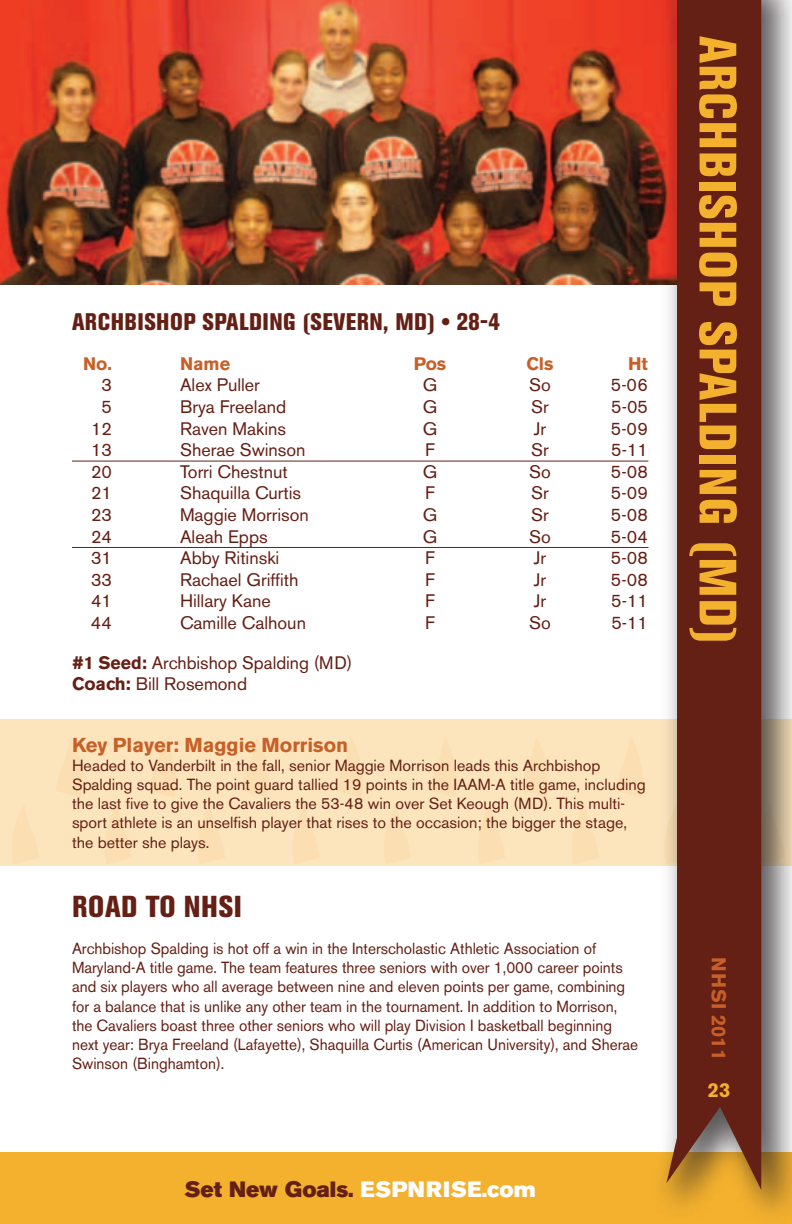
<style>
.page{position:relative;width:792px;height:1224px;background:#fff}
.page>*{position:absolute;margin:0;border:0;box-sizing:border-box;transform-origin:0 0}
.t1{font:800 condensed 52px "Akzidenz Grotesk BE";color:#f4b12e}
.t2{font:800 condensed 30px "Akzidenz Grotesk BE";letter-spacing:.02em;color:#652015}
.t3{font:800 condensed 23.8px "Akzidenz Grotesk BE";letter-spacing:.02em;color:#652015}
.t4{font:22px "Akzidenz Grotesk BE Super";color:#652015}
.t5{font:700 20px "Akzidenz Grotesk BE";color:#c75f28}
.t6{font:700 20px "Akzidenz Grotesk BE";letter-spacing:.02em;color:#c75f28}
.t7{font:700 20px "Akzidenz Grotesk BE";color:#f4b12e}
.t8{font:18px/21.6px "Akzidenz Grotesk BE";color:#652015}
.t9{font:700 18px "Akzidenz Grotesk BE";color:#c75f28}
.t10{font:16px/19.2px "Akzidenz Grotesk BE";color:#652015;scale:.96 1}
.t11{font:16px/19.2px "Akzidenz Grotesk BE";color:#652015}
.s1{font-weight:700}
.s2{color:#fff}
</style>
<div class="page">
<div style="left:0;top:1152px;width:792px;height:72px;background:#f4b12e"></div>
<img style="left:0;top:0;width:647px;height:284px">
<div style="left:0;top:719px;width:792px;height:147px;background:#fce5bd"></div>
<svg style="left:478px;top:806px;width:27px;height:58px"></svg>
<svg style="left:384px;top:806px;width:27px;height:58px"></svg>
<svg style="left:293px;top:805px;width:26px;height:59px"></svg>
<svg style="left:198px;top:806px;width:27px;height:58px"></svg>
<svg style="left:105px;top:805px;width:26px;height:59px"></svg>
<svg style="left:12px;top:806px;width:27px;height:58px"></svg>
<svg style="left:572px;top:806px;width:27px;height:58px"></svg>
<svg style="left:336px;top:739px;width:27px;height:58px"></svg>
<svg style="left:430px;top:739px;width:27px;height:58px"></svg>
<svg style="left:522px;top:738px;width:26px;height:59px"></svg>
<svg style="left:616px;top:739px;width:27px;height:58px"></svg>
<svg style="left:242px;top:739px;width:27px;height:58px"></svg>
<svg style="left:150px;top:738px;width:26px;height:59px"></svg>
<svg style="left:56px;top:739px;width:27px;height:58px"></svg>
<hr style="left:72px;top:461px;width:576px;height:1px;background:#652015">
<hr style="left:72px;top:547px;width:576px;height:1px;background:#652015">
<div style="left:647px;top:0;width:145px;height:1224px;background:#231f20;opacity:.75"></div>
<svg style="left:666px;top:0;width:95px;height:1190px;background:#763528"></svg>
<h3 class="t3" style="left:72px;top:308px;width:429px">ARCHBISHOP SPALDING (SEVERN, MD) • 28-4</h3>
<p class="t9" style="left:83px;top:353px;width:28px">No.</p>
<p class="t9" style="left:180px;top:353px;width:52px">Name</p>
<p class="t9" style="left:414px;top:353px;width:34px">Pos</p>
<p class="t9" style="left:526px;top:353px;width:29px">Cls</p>
<p class="t9" style="left:628px;top:353px;width:21px">Ht</p>
<p class="t8" style="left:102px;top:374px;width:12px">3</p>
<p class="t8" style="left:180px;top:374px;width:81px">Alex Puller</p>
<p class="t8" style="left:423px;top:374px;width:16px">G</p>
<p class="t8" style="left:529px;top:374px;width:23px">So</p>
<p class="t8" style="left:611px;top:374px;width:39px">5-06</p>
<p class="t8" style="left:102px;top:396px;width:12px">5</p>
<p class="t8" style="left:180px;top:396px;width:108px">Brya Freeland</p>
<p class="t8" style="left:423px;top:396px;width:16px">G</p>
<p class="t8" style="left:531px;top:396px;width:19px">Sr</p>
<p class="t8" style="left:611px;top:396px;width:38px">5-05</p>
<p class="t8" style="left:91px;top:418px;width:22px">12</p>
<p class="t8" style="left:180px;top:418px;width:108px">Raven Makins</p>
<p class="t8" style="left:423px;top:418px;width:16px">G</p>
<p class="t8" style="left:534px;top:418px;width:14px">Jr</p>
<p class="t8" style="left:611px;top:418px;width:39px">5-09</p>
<p class="t8" style="left:91px;top:439px;width:22px">13</p>
<p class="t8" style="left:180px;top:439px;width:127px">Sherae Swinson</p>
<p class="t8" style="left:425px;top:439px;width:11px">F</p>
<p class="t8" style="left:531px;top:439px;width:19px">Sr</p>
<p class="t8" style="left:611px;top:439px;width:38px">5-11</p>
<p class="t8" style="left:91px;top:461px;width:22px">20</p>
<p class="t8" style="left:180px;top:461px;width:109px">Torri Chestnut</p>
<p class="t8" style="left:423px;top:461px;width:16px">G</p>
<p class="t8" style="left:529px;top:461px;width:23px">So</p>
<p class="t8" style="left:611px;top:461px;width:39px">5-08</p>
<p class="t8" style="left:91px;top:482px;width:22px">21</p>
<p class="t8" style="left:180px;top:482px;width:123px">Shaquilla Curtis</p>
<p class="t8" style="left:425px;top:482px;width:11px">F</p>
<p class="t8" style="left:531px;top:482px;width:19px">Sr</p>
<p class="t8" style="left:611px;top:482px;width:39px">5-09</p>
<p class="t8" style="left:91px;top:504px;width:22px">23</p>
<p class="t8" style="left:180px;top:504px;width:130px">Maggie Morrison</p>
<p class="t8" style="left:423px;top:504px;width:16px">G</p>
<p class="t8" style="left:531px;top:504px;width:19px">Sr</p>
<p class="t8" style="left:611px;top:504px;width:39px">5-08</p>
<p class="t8" style="left:91px;top:526px;width:22px">24</p>
<p class="t8" style="left:180px;top:526px;width:89px">Aleah Epps</p>
<p class="t8" style="left:423px;top:526px;width:16px">G</p>
<p class="t8" style="left:529px;top:526px;width:23px">So</p>
<p class="t8" style="left:611px;top:526px;width:39px">5-04</p>
<p class="t8" style="left:91px;top:547px;width:22px">31</p>
<p class="t8" style="left:180px;top:547px;width:101px">Abby Ritinski</p>
<p class="t8" style="left:425px;top:547px;width:11px">F</p>
<p class="t8" style="left:534px;top:547px;width:14px">Jr</p>
<p class="t8" style="left:611px;top:547px;width:39px">5-08</p>
<p class="t8" style="left:91px;top:569px;width:22px">33</p>
<p class="t8" style="left:180px;top:569px;width:120px">Rachael Griffith</p>
<p class="t8" style="left:425px;top:569px;width:11px">F</p>
<p class="t8" style="left:534px;top:569px;width:14px">Jr</p>
<p class="t8" style="left:611px;top:569px;width:39px">5-08</p>
<p class="t8" style="left:91px;top:590px;width:22px">41</p>
<p class="t8" style="left:180px;top:590px;width:92px">Hillary Kane</p>
<p class="t8" style="left:425px;top:590px;width:11px">F</p>
<p class="t8" style="left:534px;top:590px;width:14px">Jr</p>
<p class="t8" style="left:611px;top:590px;width:38px">5-11</p>
<p class="t8" style="left:91px;top:612px;width:23px">44</p>
<p class="t8" style="left:180px;top:612px;width:127px">Camille Calhoun</p>
<p class="t8" style="left:425px;top:612px;width:11px">F</p>
<p class="t8" style="left:529px;top:612px;width:23px">So</p>
<p class="t8" style="left:611px;top:612px;width:38px">5-11</p>
<p class="t8" style="left:72px;top:652px;width:282px"><span class="s1">#1 Seed:</span> Archbishop Spalding (MD)<br><span class="s1">Coach:</span> Bill Rosemond</p>
<p class="t5" style="left:72px;top:733px;width:278px">Key Player: Maggie Morrison</p>
<p class="t11" style="left:72px;top:756px;width:575px">Headed to Vanderbilt in the fall, senior Maggie Morrison leads this Archbishop Spalding squad. The point guard tallied 19 points in the IAAM-A title game, including the last five to give the Cavaliers the 53-48 win over Set Keough (MD). This multi&shy;sport athlete is an unselfish player that rises to the occasion; the bigger the stage, the better she plays.</p>
<h2 class="t2" style="left:72px;top:889px;width:33px">ROAD</h2>
<h2 class="t2" style="left:146px;top:889px;width:98px">TO NHSI</h2>
<p class="t10" style="left:72px;top:939px;width:591px">Archbishop Spalding is hot off a win in the Interscholastic Athletic Association of Maryland-A title game. The team features three seniors with over 1,000 career points and six players who all average between nine and eleven points per game, combining for a balance that is unlike any other team in the tournament. In addition to Morrison, the Cavaliers boast three other seniors who will play Division I basketball beginning next year: Brya Freeland (Lafayette), Shaquilla Curtis (American University), and Sherae Swinson (Binghamton).</p>
<h3 class="t4" style="left:185px;top:1177px;width:353px">Set New Goals. <span class="s2">ESPNRISE.com</span></h3>
<h1 class="t1" style="left:748px;top:36px;width:611px;rotate:90deg">ARCHBISHOP SPALDING (MD)</h1>
<p class="t6" style="left:730px;top:957px;width:104px;rotate:90deg">NHSI 2011</p>
<p class="t7" style="left:708px;top:1079px;width:24px">23</p>
</div>
